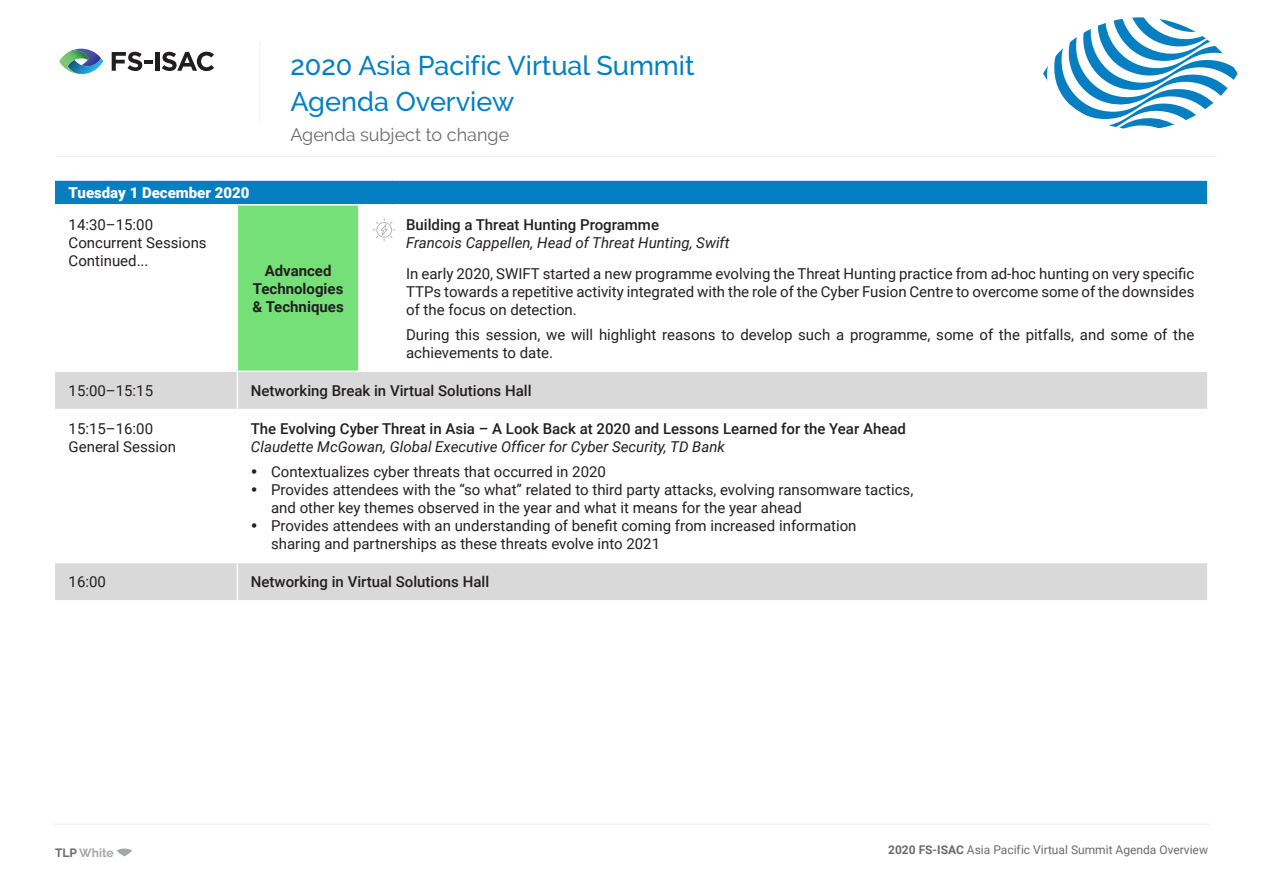
<style>
.page{position:relative;width:1263px;height:893px;background:#fff}
.page>*{position:absolute;margin:0;border:0;box-sizing:border-box;transform-origin:0 0}
.t1{font:500 27px/36px "Raleway";color:#057fc2}
.t2{font:18px "Raleway";color:#6b6b6b}
.Agenda_Sess_Descript{font:15px/18px "Roboto";color:#231f20}
.Agenda_Session_Title{font:500 15px "Roboto";color:#231f20}
.Agenda_Speaker{font:italic 15px "Roboto";color:#231f20}
.Agenda_Time{font:15px/18px "Roboto";color:#231f20}
.Agenda_Session_Title-2{font:700 15px/18px "Roboto";color:#231f20;text-align:center}
.Agenda__Header{font:900 15px "Roboto";color:#fff}
.t3{font:12px "Roboto";color:#6b6b6b}
.t4{font:700 12px "Raleway";color:#a5a6aa}
.s1{color:#6b6b6b}
.s2{font-weight:700}
</style>
<div class="page">
<svg style="left:117px;top:848px;width:15px;height:8px"></svg>
<hr style="left:53px;top:824px;width:1157px;height:1px;background:#efeeed">
<svg style="left:1043px;top:17px;width:195px;height:112px"></svg>
<hr style="left:55px;top:156px;width:1162px;height:1px;background:#efeeed">
<hr style="left:259px;top:42px;width:1px;height:83px;background:#eff0f0">
<svg style="left:112px;top:52px;width:41px;height:19px"></svg>
<hr style="left:155px;top:52px;width:4px;height:19px;background:#211d1f">
<svg style="left:162px;top:52px;width:52px;height:19px"></svg>
<svg style="left:59px;top:49px;width:44px;height:25px"></svg>
<div style="left:55px;top:180px;width:1153px;height:25px;background:#057fc2"></div>
<div style="left:237px;top:205px;width:122px;height:166px;background:#75e078"></div>
<svg style="left:55px;top:372px;width:1152px;height:228px"></svg>
<svg style="left:1207px;top:181px;width:1px;height:23px"></svg>
<hr style="left:55px;top:179px;width:182px;height:2px;background:#fff">
<hr style="left:237px;top:179px;width:122px;height:2px;background:#fff">
<hr style="left:359px;top:179px;width:34px;height:2px;background:#fff">
<hr style="left:393px;top:179px;width:815px;height:2px;background:#fff">
<hr style="left:237px;top:372px;width:1px;height:37px;background:#fff">
<hr style="left:237px;top:563px;width:1px;height:37px;background:#fff">
<hr style="left:55px;top:204px;width:182px;height:2px;background:#fff">
<hr style="left:55px;top:409px;width:182px;height:1px;background:#fff">
<hr style="left:55px;top:562px;width:182px;height:1px;background:#fff">
<hr style="left:237px;top:204px;width:122px;height:2px;background:#fff">
<hr style="left:359px;top:204px;width:34px;height:2px;background:#fff">
<hr style="left:393px;top:204px;width:815px;height:2px;background:#fff">
<hr style="left:237px;top:409px;width:122px;height:1px;background:#fff">
<hr style="left:359px;top:409px;width:34px;height:1px;background:#fff">
<hr style="left:393px;top:409px;width:815px;height:1px;background:#fff">
<hr style="left:237px;top:562px;width:122px;height:1px;background:#fff">
<hr style="left:359px;top:562px;width:34px;height:1px;background:#fff">
<hr style="left:393px;top:562px;width:815px;height:1px;background:#fff">
<hr style="left:237px;top:410px;width:1px;height:152px;background:#fff">
<hr style="left:237px;top:206px;width:1px;height:165px;background:#fff">
<hr style="left:358px;top:206px;width:2px;height:165px;background:#fff">
<svg style="left:373px;top:218px;width:23px;height:23px"></svg>
<svg style="left:252px;top:469px;width:4px;height:5px"></svg>
<svg style="left:252px;top:487px;width:4px;height:5px"></svg>
<svg style="left:252px;top:523px;width:4px;height:5px"></svg>
<h1 class="t1" style="left:290px;top:48px;width:406px">2020 Asia Pacific Virtual Summit<br>Agenda Overview</h1>
<p class="t2" style="left:290px;top:124px;width:220px">Agenda subject to change</p>
<p class="Agenda__Header" style="left:69px;top:182px;width:182px">Tuesday 1 December 2020</p>
<p class="Agenda_Time" style="left:69px;top:215px;width:86px">14:30–15:00</p>
<p class="Agenda_Time" style="left:69px;top:233px;width:140px">Concurrent Sessions<br>Continued...</p>
<p class="Agenda_Session_Title-2" style="left:253px;top:261px;width:93px">Advanced<br>Technologies &amp; Techniques</p>
<p class="Agenda_Session_Title" style="left:406px;top:214px;width:254px">Building a Threat Hunting Programme</p>
<p class="Agenda_Speaker" style="left:406px;top:232px;width:325px">Francois Cappellen, Head of Threat Hunting, Swift</p>
<p class="Agenda_Sess_Descript" style="left:406px;top:264px;width:790px;text-align:justify">In early 2020, SWIFT started a new programme evolving the Threat Hunting practice from ad-hoc hunting on very specific TTPs towards a repetitive activity integrated with the role of the Cyber Fusion Centre to overcome some of the downsides of the focus on detection.</p>
<p class="Agenda_Sess_Descript" style="left:406px;top:325px;width:790px">During this session, we will highlight reasons to develop such a programme, some of the pitfalls, and some of the achievements to date.</p>
<p class="Agenda_Time" style="left:69px;top:381px;width:86px">15:00–15:15</p>
<p class="Agenda_Session_Title" style="left:251px;top:380px;width:282px">Networking Break in Virtual Solutions Hall</p>
<p class="Agenda_Time" style="left:69px;top:419px;width:86px">15:15–16:00</p>
<p class="Agenda_Time" style="left:69px;top:437px;width:109px">General Session</p>
<p class="Agenda_Session_Title" style="left:251px;top:418px;width:657px">The Evolving Cyber Threat in Asia – A Look Back at 2020 and Lessons Learned for the Year Ahead</p>
<p class="Agenda_Speaker" style="left:251px;top:436px;width:476px">Claudette McGowan, Global Executive Officer for Cyber Security, TD Bank</p>
<p class="Agenda_Sess_Descript" style="left:271px;top:462px;width:336px">Contextualizes cyber threats that occurred in 2020</p>
<p class="Agenda_Sess_Descript" style="left:271px;top:480px;width:644px">Provides attendees with the “so what” related to third party attacks, evolving ransomware tactics, and other key themes observed in the year and what it means for the year ahead</p>
<p class="Agenda_Sess_Descript" style="left:271px;top:516px;width:587px">Provides attendees with an understanding of benefit coming from increased information sharing and partnerships as these threats evolve into 2021</p>
<p class="Agenda_Time" style="left:69px;top:572px;width:39px">16:00</p>
<p class="Agenda_Session_Title" style="left:251px;top:571px;width:240px">Networking in Virtual Solutions Hall</p>
<p class="t4" style="left:55px;top:846px;width:60px"><span class="s1">TLP</span> White</p>
<p class="t3" style="left:888px;top:841px;width:321px"><span class="s2">2020 FS-ISAC</span> Asia Pacific Virtual Summit Agenda Overview</p>
</div>
